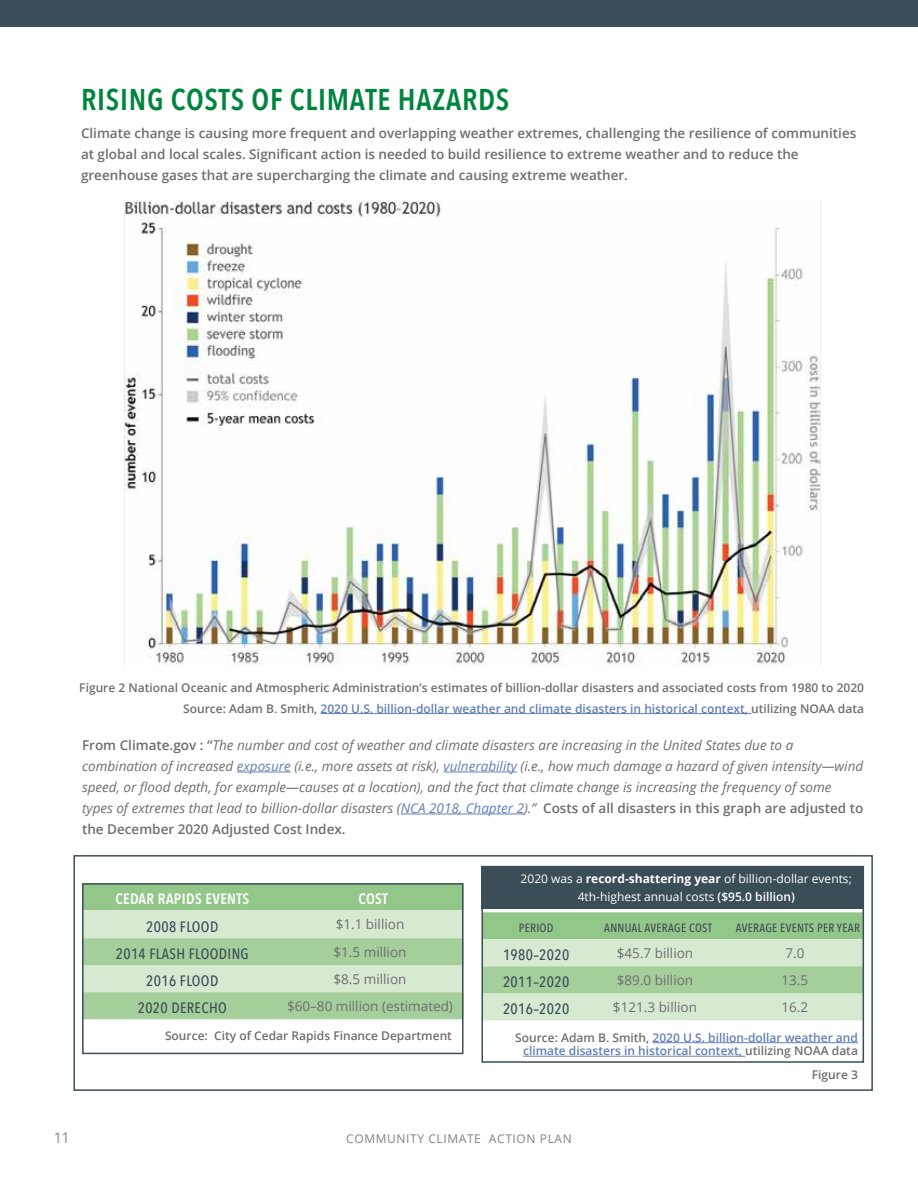
<style>
.page{position:relative;width:918px;height:1188px;background:#fff}
.page>*{position:absolute;margin:0;border:0;box-sizing:border-box;transform-origin:0 0}
.t1{font:600 30px "Avenir Next Condensed";letter-spacing:.025em;color:#00853f}
.t2{font:500 15px "Avenir Next Condensed";letter-spacing:.025em;color:#3b4d57}
.t3{font:600 15px "Avenir Next Condensed";letter-spacing:.025em;color:#fff}
.t4{font:500 15px "Avenir Next Condensed";color:#939598}
.t5{font:italic 13.5px/21px "Open Sans";color:#6d6e71}
.t6{font:600 13.5px/21px "Open Sans";color:#6d6e71}
.t7{font:13.5px "Open Sans";color:#6d6e71}
.t8{font:600 12px/21px "Open Sans";color:#6d6e71;text-align:right}
.t9{font:600 12px/13.5px "Open Sans";color:#627fb5;text-align:right}
.t10{font:12px/18px "Open Sans";color:#fff;text-align:center}
.t11{font:500 12px "Avenir Next Condensed";letter-spacing:.025em;color:#3b4d57}
.t12{font:12px "Open Sans";letter-spacing:.05em;color:#808285}
.s1{color:#627fb5}
.s2{font-weight:600;font-style:normal}
.s3{font-weight:700}
.s4{font-weight:600}
.s5{color:#6d6e71}
</style>
<div class="page">
<div style="left:0;top:0;width:918px;height:27px;background:#3b4d57"></div>
<svg style="left:85px;top:886px;width:376px;height:133px;background:#b6d8ae"></svg>
<div style="left:74px;top:855px;width:799px;height:236px;border:2px solid #3b4d57"></div>
<div style="left:82px;top:883px;width:382px;height:171px;border:2px solid #3b4d57"></div>
<div style="left:482px;top:866px;width:382px;height:43px;background:#3b4d57"></div>
<svg style="left:485px;top:912px;width:376px;height:108px;background:#badab2"></svg>
<div style="left:482px;top:866px;width:382px;height:197px;border:2px solid #3b4d57"></div>
<hr style="left:237px;top:772px;width:54px;height:1px;background:#627fb5">
<hr style="left:443px;top:772px;width:74px;height:1px;background:#627fb5">
<hr style="left:401px;top:814px;width:123px;height:1px;background:#627fb5">
<img style="left:125px;top:201px;width:695px;height:466px">
<hr style="left:321px;top:713px;width:430px;height:1px;background:#627fb5">
<hr style="left:653px;top:1042px;width:205px;height:1px;background:#627fb5">
<hr style="left:523px;top:1056px;width:222px;height:1px;background:#627fb5">
<h1 class="t1" style="left:81px;top:73px;width:430px">RISING COSTS OF CLIMATE HAZARDS</h1>
<p class="t6" style="left:81px;top:122px;width:777px">Climate change is causing more frequent and overlapping weather extremes, challenging the resilience of communities at global and local scales. Significant action is needed to build resilience to extreme weather and to reduce the greenhouse gases that are supercharging the climate and causing extreme weather.</p>
<p class="t8" style="left:79px;top:677px;width:786px">Figure 2 National Oceanic and Atmospheric Administration’s estimates of billion-dollar disasters and associated costs from 1980 to 2020<br>Source: Adam B. Smith, <span class="s1">2020 U.S. billion-dollar weather and climate disasters in historical context,</span> utilizing NOAA data</p>
<p class="t5" style="left:82px;top:734px;width:783px"><span class="s2">From Climate.gov : “</span>The number and cost of weather and climate disasters are increasing in the United States due to a combination of increased <span class="s1">exposure</span> (i.e., more assets at risk), <span class="s1">vulnerability</span> (i.e., how much damage a hazard of given intensity—wind speed, or flood depth, for example—causes at a location), and the fact that climate change is increasing the frequency of some types of extremes that lead to billion-dollar disasters (<span class="s1">NCA 2018, Chapter 2</span>).” <span class="s2">Costs of all disasters in this graph are adjusted to the December 2020 Adjusted Cost Index.</span></p>
<p class="t3" style="left:115px;top:886px;width:135px">CEDAR RAPIDS EVENTS</p>
<p class="t3" style="left:358px;top:886px;width:31px">COST</p>
<p class="t2" style="left:146px;top:917px;width:74px">2008 FLOOD</p>
<p class="t7" style="left:336px;top:915px;width:70px">$1.1 billion</p>
<p class="t2" style="left:116px;top:945px;width:134px">2014 FLASH FLOODI NG</p>
<p class="t7" style="left:334px;top:943px;width:74px">$1.5 million</p>
<p class="t2" style="left:146px;top:972px;width:74px">2016 FLOOD</p>
<p class="t7" style="left:334px;top:970px;width:74px">$8.5 million</p>
<p class="t2" style="left:138px;top:999px;width:91px">2020 DERECHO</p>
<p class="t7" style="left:287px;top:997px;width:167px">$60–80 million (estimated)</p>
<p class="t10" style="left:521px;top:869px;width:333px">2020 was a <span class="s3">record-shattering year</span> of billion-dollar events;<br>4th-highest annual costs <span class="s4">($95.0 billion)</span></p>
<p class="t11" style="left:519px;top:920px;width:36px">PERIOD</p>
<p class="t11" style="left:604px;top:920px;width:109px">ANNUAL AVERAGE COST</p>
<p class="t11" style="left:736px;top:920px;width:126px">AVERAGE EVENTS PER YEAR</p>
<p class="t2" style="left:503px;top:946px;width:68px">1980–2020</p>
<p class="t7" style="left:617px;top:944px;width:78px">$45.7 billion</p>
<p class="t7" style="left:785px;top:944px;width:21px">7.0</p>
<p class="t2" style="left:503px;top:973px;width:68px">2011–2020</p>
<p class="t7" style="left:617px;top:971px;width:78px">$89.0 billion</p>
<p class="t7" style="left:782px;top:971px;width:28px">13.5</p>
<p class="t2" style="left:503px;top:1000px;width:68px">2016–2020</p>
<p class="t7" style="left:613px;top:998px;width:86px">$121.3 billion</p>
<p class="t7" style="left:782px;top:998px;width:28px">16.2</p>
<p class="t8" style="left:165px;top:1025px;width:288px">Source: City of Cedar Rapids Finance Department</p>
<p class="t9" style="left:515px;top:1030px;width:344px"><span class="s5">Source: Adam B. Smith,</span> 2020 U.S. billion-dollar weather and climate disasters in historical context, <span class="s5">utilizing NOAA data</span></p>
<p class="t8" style="left:812px;top:1064px;width:48px">Figure 3</p>
<p class="t4" style="left:54px;top:1129px;width:17px">11</p>
<p class="t12" style="left:346px;top:1130px;width:227px">COMMUNITY CLIMATE ACTION PLAN</p>
</div>
